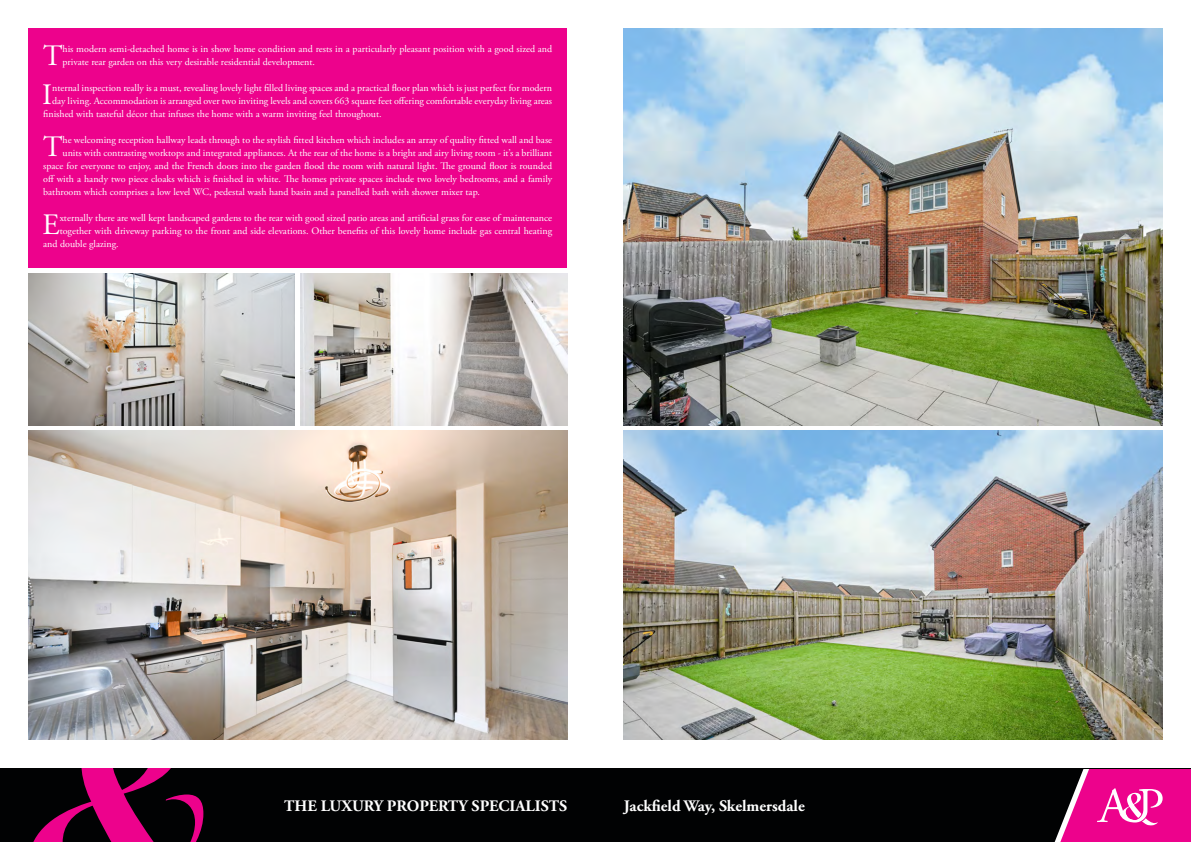
<style>
.page{position:relative;width:1191px;height:842px;background:#fff}
.page>*{position:absolute;margin:0;border:0;box-sizing:border-box;transform-origin:0 0}
.t1{font:29.6px "Adobe Garamond Pro";color:#fff}
.t2{font:700 16px "Adobe Garamond Pro";color:#fff}
.t3{font:10px/13px "Adobe Garamond Pro";color:#fff}
</style>
<div class="page">
<div style="left:0;top:769px;width:1191px;height:73px;background:#010203"></div>
<svg style="left:33px;top:769px;width:171px;height:73px"></svg>
<svg style="left:1054px;top:769px;width:137px;height:73px;background:#d51e89"></svg>
<img style="left:28px;top:431px;width:539px;height:309px">
<div style="left:28px;top:28px;width:539px;height:240px;background:#ed028c"></div>
<img style="left:624px;top:28px;width:538px;height:397px">
<img style="left:624px;top:431px;width:538px;height:309px">
<img style="left:28px;top:274px;width:267px;height:151px">
<img style="left:300px;top:274px;width:267px;height:151px">
<p class="t1" style="left:43px;top:38px;width:21px">T</p>
<p class="t3" style="left:63px;top:43px;width:491px">his modern semi-detached home is in show home condition and rests in a particularly pleasant position with a good sized and private rear garden on this very desirable residential development.</p>
<p class="t1" style="left:42px;top:77px;width:12px">I</p>
<p class="t3" style="left:52px;top:82px;width:501px">nternal inspection really is a must, revealing lovely light filled living spaces and a practical floor plan which is just perfect for modern</p>
<p class="t3" style="left:52px;top:95px;width:501px">day living. Accommodation is arranged over two inviting levels and covers 663 square feet offering comfortable everyday living areas</p>
<p class="t3" style="left:43px;top:108px;width:340px">finished with tasteful décor that infuses the home with a warm inviting feel throughout.</p>
<p class="t1" style="left:43px;top:129px;width:21px">T</p>
<p class="t3" style="left:63px;top:134px;width:491px">he welcoming reception hallway leads through to the stylish fitted kitchen which includes an array of quality fitted wall and base</p>
<p class="t3" style="left:63px;top:147px;width:491px">units with contrasting worktops and integrated appliances. At the rear of the home is a bright and airy living room - it’s a brilliant</p>
<p class="t3" style="left:43px;top:160px;width:510px">space for everyone to enjoy, and the French doors into the garden flood the room with natural light. The ground floor is rounded</p>
<p class="t3" style="left:43px;top:173px;width:510px">off with a handy two piece cloaks which is finished in white. The homes private spaces include two lovely bedrooms, and a family</p>
<p class="t3" style="left:43px;top:186px;width:438px">bathroom which comprises a low level WC, pedestal wash hand basin and a panelled bath with shower mixer tap.</p>
<p class="t1" style="left:42px;top:207px;width:19px">E</p>
<p class="t3" style="left:60px;top:212px;width:494px">xternally there are well kept landscaped gardens to the rear with good sized patio areas and artificial grass for ease of maintenance</p>
<p class="t3" style="left:60px;top:225px;width:494px">together with driveway parking to the front and side elevations. Other benefits of this lovely home include gas central heating</p>
<p class="t3" style="left:43px;top:238px;width:77px">and double glazing.</p>
<p class="t2" style="left:284px;top:797px;width:284px">THE LUXURY PROPERTY SPECIALISTS</p>
<p class="t2" style="left:624px;top:797px;width:182px">Jackfield Way, Skelmersdale</p>
</div>
